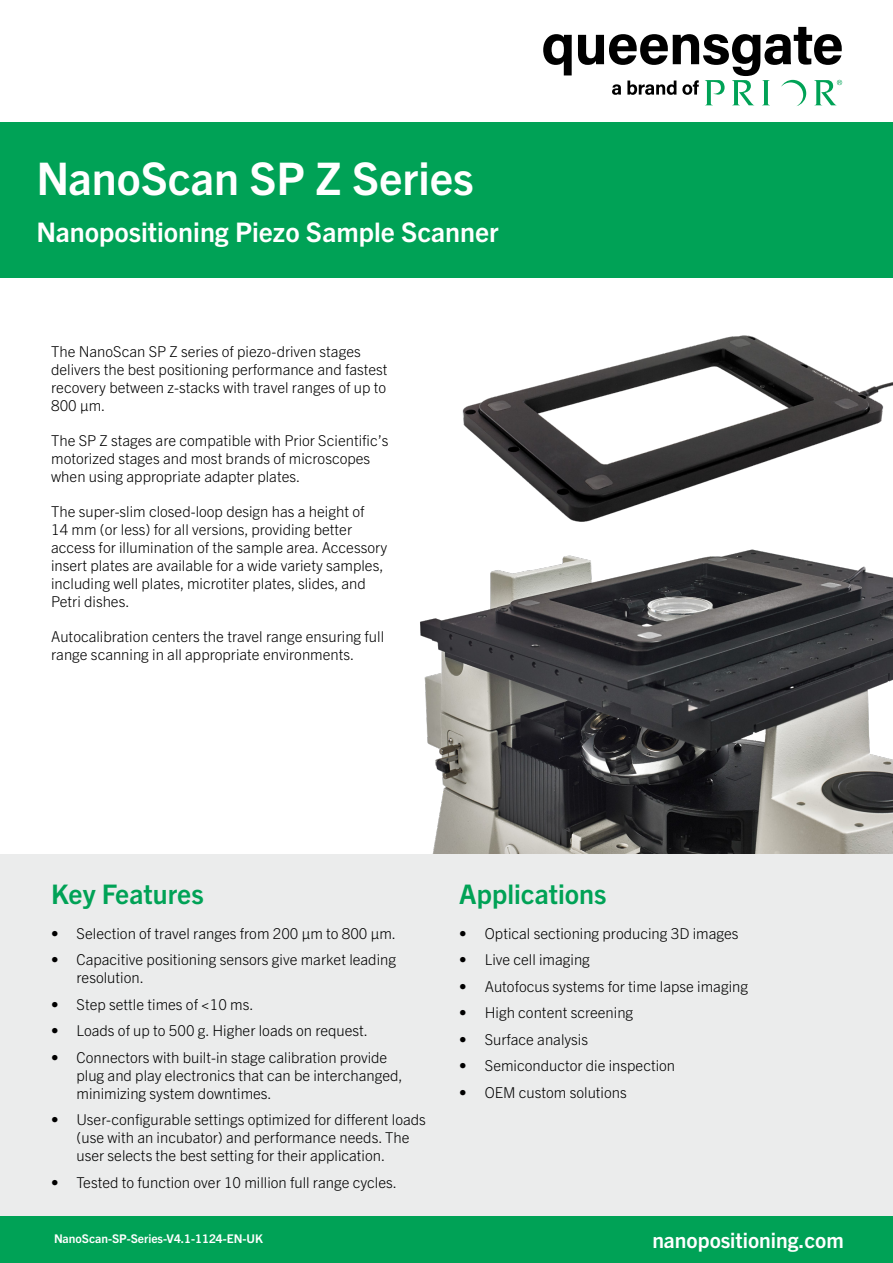
<style>
.page{position:relative;width:893px;height:1263px;background:#fff}
.page>*{position:absolute;margin:0;border:0;box-sizing:border-box;transform-origin:0 0}
.t1{font:700 45px "Trade Gothic Next LT Pro";color:#fff}
.t2{font:700 27px "Trade Gothic Next LT Pro";color:#fff}
.t3{font:700 27px "Trade Gothic Next LT Pro";color:#00a256}
.t4{font:700 21px "Trade Gothic Next LT Pro";color:#fff}
.t5{font:300 15px/18px "Trade Gothic Next LT Pro";color:#000}
.t6{font:700 12px "Trade Gothic Next LT Pro";color:#fff}
</style>
<div class="page">
<div style="left:0;top:122px;width:893px;height:155px;background:#00a256"></div>
<div style="left:0;top:1216px;width:893px;height:47px;background:#00a256"></div>
<svg style="left:543px;top:34px;width:29px;height:41px"></svg>
<svg style="left:578px;top:27px;width:264px;height:79px"></svg>
<img style="left:420px;top:592px;width:473px;height:263px">
<div style="left:0;top:855px;width:893px;height:361px;background:#ebecec"></div>
<img style="left:448px;top:277px;width:445px;height:315px">
<h1 class="t1" style="left:37px;top:147px;width:438px">NanoScan SP Z Series</h1>
<h2 class="t2" style="left:37px;top:213px;width:463px">Nanopositioning Piezo Sample Scanner</h2>
<p class="t5" style="left:51px;top:341px;width:338px">The NanoScan SP Z series of piezo-driven stages delivers the best positioning performance and fastest recovery between z-stacks with travel ranges of up to 800 µm.</p>
<p class="t5" style="left:51px;top:430px;width:339px">The SP Z stages are compatible with Prior Scientific’s motorized stages and most brands of microscopes when using appropriate adapter plates.</p>
<p class="t5" style="left:51px;top:501px;width:338px">The super-slim closed-loop design has a height of<br>14 mm (or less) for all versions, providing better access for illumination of the sample area. Accessory insert plates are available for a wide variety samples, including well plates, microtiter plates, slides, and Petri dishes.</p>
<p class="t5" style="left:51px;top:626px;width:334px">Autocalibration centers the travel range ensuring full range scanning in all appropriate environments.</p>
<h2 class="t3" style="left:51px;top:875px;width:154px">Key Features</h2>
<p class="t5" style="left:51px;top:923px;width:347px">• Selection of travel ranges from 200 µm to 800 µm.</p>
<p class="t5" style="left:77px;top:950px;width:321px;text-indent:-26px">• Capacitive positioning sensors give market leading resolution.</p>
<p class="t5" style="left:51px;top:994px;width:204px">• Step settle times of &lt;10 ms.</p>
<p class="t5" style="left:51px;top:1021px;width:319px">• Loads of up to 500 g. Higher loads on request.</p>
<p class="t5" style="left:77px;top:1047px;width:328px;text-indent:-26px">• Connectors with built-in stage calibration provide plug and play electronics that can be interchanged, minimizing system downtimes.</p>
<p class="t5" style="left:77px;top:1110px;width:351px;text-indent:-26px">• User-configurable settings optimized for different loads (use with an incubator) and performance needs. The user selects the best setting for their application.</p>
<p class="t5" style="left:51px;top:1172px;width:347px">• Tested to function over 10 million full range cycles.</p>
<p class="t6" style="left:54px;top:1230px;width:211px">NanoScan-SP-Series-V4.1-1124-EN-UK</p>
<h2 class="t3" style="left:459px;top:875px;width:149px">Applications</h2>
<p class="t5" style="left:459px;top:923px;width:281px">• Optical sectioning producing 3D images</p>
<p class="t5" style="left:459px;top:950px;width:132px">• Live cell imaging</p>
<p class="t5" style="left:459px;top:976px;width:290px">• Autofocus systems for time lapse imaging</p>
<p class="t5" style="left:459px;top:1003px;width:176px">• High content screening</p>
<p class="t5" style="left:459px;top:1029px;width:130px">• Surface analysis</p>
<p class="t5" style="left:459px;top:1056px;width:217px">• Semiconductor die inspection</p>
<p class="t5" style="left:459px;top:1082px;width:169px">• OEM custom solutions</p>
<h3 class="t4" style="left:652px;top:1226px;width:193px">nanopositioning.com</h3>
</div>
